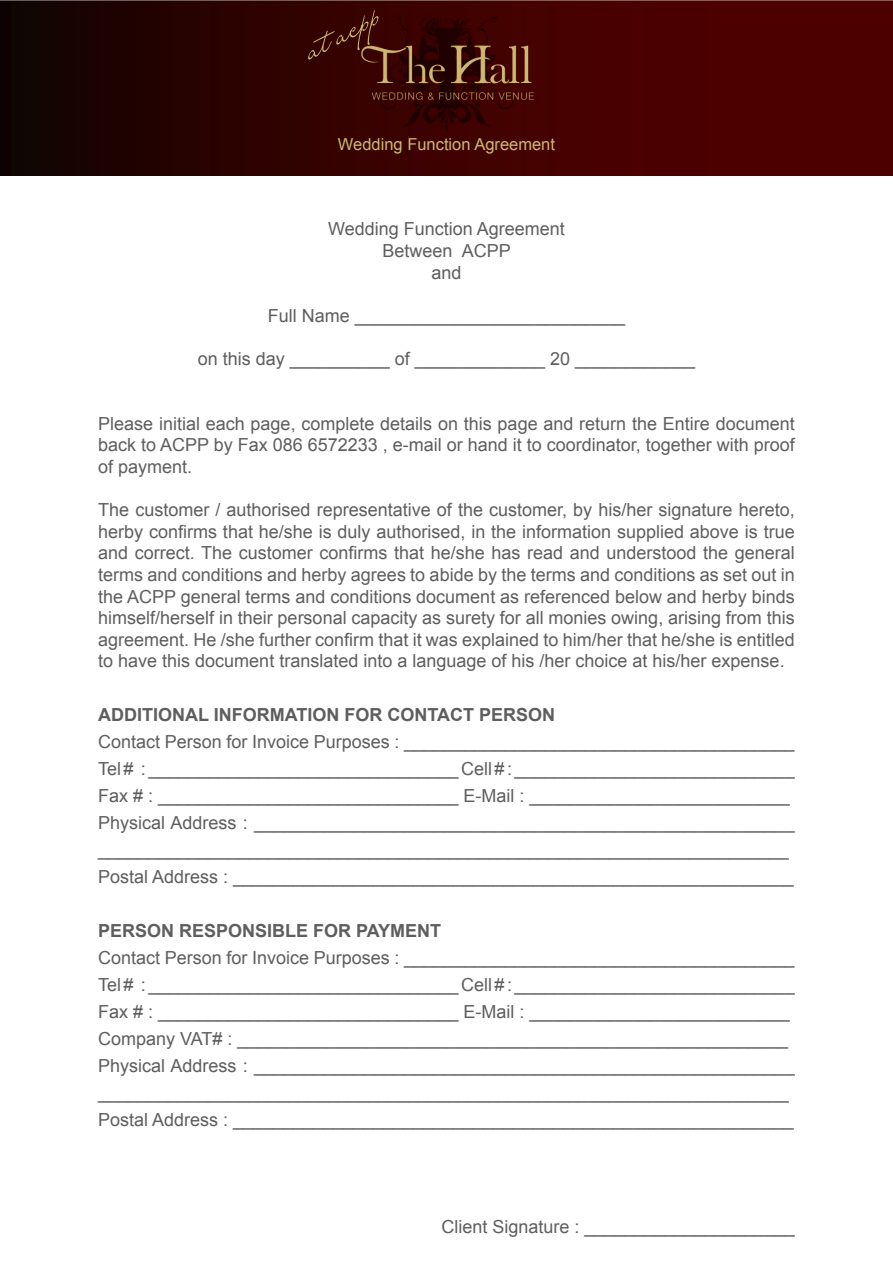
<style>
.page{position:relative;width:893px;height:1263px;background:#fff}
.page>*{position:absolute;margin:0;border:0;box-sizing:border-box;transform-origin:0 0}
.t1{font:18px/21.6px "Arial";color:#5e5e5e;text-align:justify}
.t2{font:700 18px "Arial";color:#5e5e5e}
.t3{font:16.5px "Arial";color:#cdb775}
</style>
<div class="page">
<img style="left:0;top:0;width:893px;height:175px">
<svg style="left:308px;top:10px;width:71px;height:50px;background:#43120a"></svg>
<p class="t3" style="left:338px;top:134px;width:219px">Wedding Function Agreement</p>
<p class="t1" style="left:328px;top:218px;width:238px">Wedding Function Agreement</p>
<p class="t1" style="left:383px;top:240px;width:130px">Between ACPP</p>
<p class="t1" style="left:431px;top:262px;width:32px">and</p>
<p class="t1" style="left:268px;top:305px;width:359px">Full Name ___________________________</p>
<p class="t1" style="left:198px;top:348px;width:499px">on this day __________ of _____________ 20 ____________</p>
<p class="t1" style="left:98px;top:413px;width:698px">Please initial each page, complete details on this page and return the Entire document back to ACPP by Fax 086 6572233 , e-mail or hand it to coordinator, together with proof of payment.</p>
<p class="t1" style="left:98px;top:499px;width:698px">The customer / authorised representative of the customer, by his/her signature hereto, herby confirms that he/she is duly authorised, in the information supplied above is true and correct. The customer confirms that he/she has read and understood the general terms and conditions and herby agrees to abide by the terms and conditions as set out in the ACPP general terms and conditions document as referenced below and herby binds himself/herself in their personal capacity as surety for all monies owing, arising from this agreement. He /she further confirm that it was explained to him/her that he/she is entitled to have this document translated into a language of his /her choice at his/her expense.</p>
<p class="t2" style="left:98px;top:703px;width:458px">ADDITIONAL INFORMATION FOR CONTACT PERSON</p>
<p class="t1" style="left:98px;top:731px;width:698px">Contact Person for Invoice Purposes : _______________________________________</p>
<p class="t1" style="left:98px;top:758px;width:698px">Tel # : _______________________________ Cell # : ____________________________</p>
<p class="t1" style="left:98px;top:785px;width:693px">Fax # : ______________________________ E-Mail : __________________________</p>
<p class="t1" style="left:98px;top:810px;width:698px;line-height:27px">Physical Address : ______________________________________________________ _____________________________________________________________________</p>
<p class="t1" style="left:98px;top:866px;width:697px">Postal Address : ________________________________________________________</p>
<p class="t2" style="left:98px;top:919px;width:345px">PERSON RESPONSIBLE FOR PAYMENT</p>
<p class="t1" style="left:98px;top:947px;width:698px">Contact Person for Invoice Purposes : _______________________________________</p>
<p class="t1" style="left:98px;top:974px;width:698px">Tel # : _______________________________ Cell # : ____________________________</p>
<p class="t1" style="left:98px;top:1001px;width:693px">Fax # : ______________________________ E-Mail : __________________________</p>
<p class="t1" style="left:98px;top:1028px;width:691px">Company VAT# : _______________________________________________________</p>
<p class="t1" style="left:98px;top:1053px;width:698px;line-height:27px">Physical Address : ______________________________________________________ _____________________________________________________________________</p>
<p class="t1" style="left:98px;top:1109px;width:697px">Postal Address : ________________________________________________________</p>
<p class="t1" style="left:441px;top:1216px;width:355px">Client Signature : _____________________</p>
</div>
